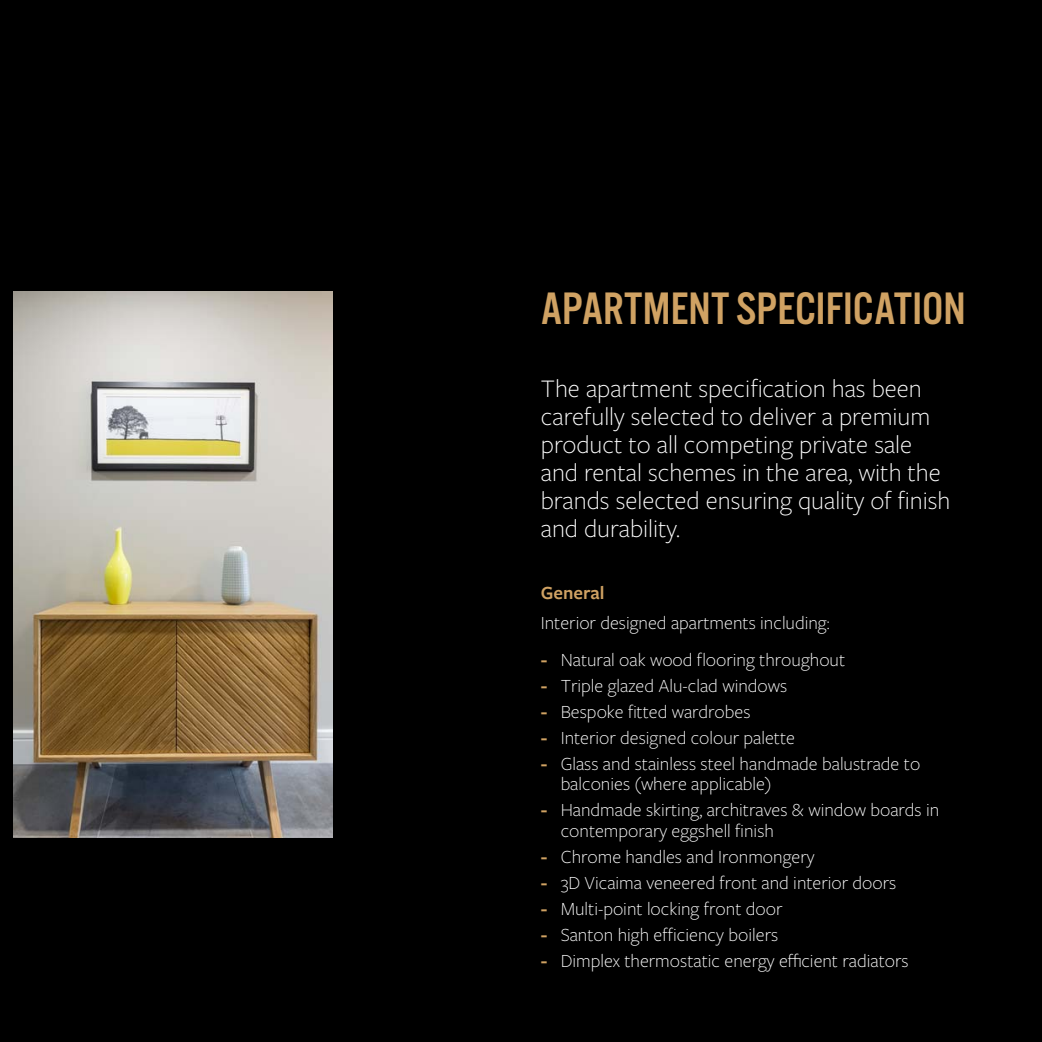
<style>
.page{position:relative;width:1042px;height:1042px;background:#000}
.page>*{position:absolute;margin:0;border:0;box-sizing:border-box;transform-origin:0 0}
.t1{font:47.25px "Alternate Got No 3 D";color:#d0a263}
.t2{font:300 26.25px/28px "Freight Sans Pro";color:#fff}
.t3{font:300 19.25px/20.5px "Freight Sans Pro";color:#fff}
.t4{font:600 19.25px "Freight Sans Pro";color:#d0a263}
.s1{font-weight:600;color:#d0a263}
</style>
<div class="page">
<img style="left:14px;top:291px;width:318px;height:546px">
<h1 class="t1" style="left:541px;top:290px;width:426px">APARTMENT SPECIFICATION</h1>
<h2 class="t2" style="left:541px;top:377px;width:411px">The apartment specification has been carefully selected to deliver a premium product to all competing private sale and rental schemes in the area, with the brands selected ensuring quality of fi nish and durability.</h2>
<p class="t4" style="left:541px;top:586px;width:65px">General</p>
<p class="t3" style="left:541px;top:612px;width:290px">Interior designed apartments including:</p>
<p class="t3" style="left:541px;top:651px;width:306px"><span class="s1">-</span> Natural oak wood flooring throughout</p>
<p class="t3" style="left:541px;top:674px;width:248px"><span class="s1">-</span> Triple glazed Alu-clad windows</p>
<p class="t3" style="left:541px;top:700px;width:211px"><span class="s1">-</span> Bespoke fitted wardrobes</p>
<p class="t3" style="left:541px;top:729px;width:256px"><span class="s1">-</span> Interior designed colour palette</p>
<p class="t3" style="left:561px;top:755px;width:361px;text-indent:-20px"><span class="s1">-</span> Glass and stainless steel handmade balustrade to balconies (where applicable)</p>
<p class="t3" style="left:561px;top:802px;width:380px;text-indent:-20px"><span class="s1">-</span> Handmade skirting, architraves &amp; window boards in contemporary eggshell finish</p>
<p class="t3" style="left:541px;top:848px;width:275px"><span class="s1">-</span> Chrome handles and Ironmongery</p>
<p class="t3" style="left:541px;top:874px;width:357px"><span class="s1">-</span> 3D Vicaima veneered front and interior doors</p>
<p class="t3" style="left:541px;top:900px;width:243px"><span class="s1">-</span> Multi-point locking front door</p>
<p class="t3" style="left:541px;top:926px;width:239px"><span class="s1">-</span> Santon high efficiency boilers</p>
<p class="t3" style="left:541px;top:952px;width:369px"><span class="s1">-</span> Dimplex thermostatic energy efficient radiators</p>
</div>
